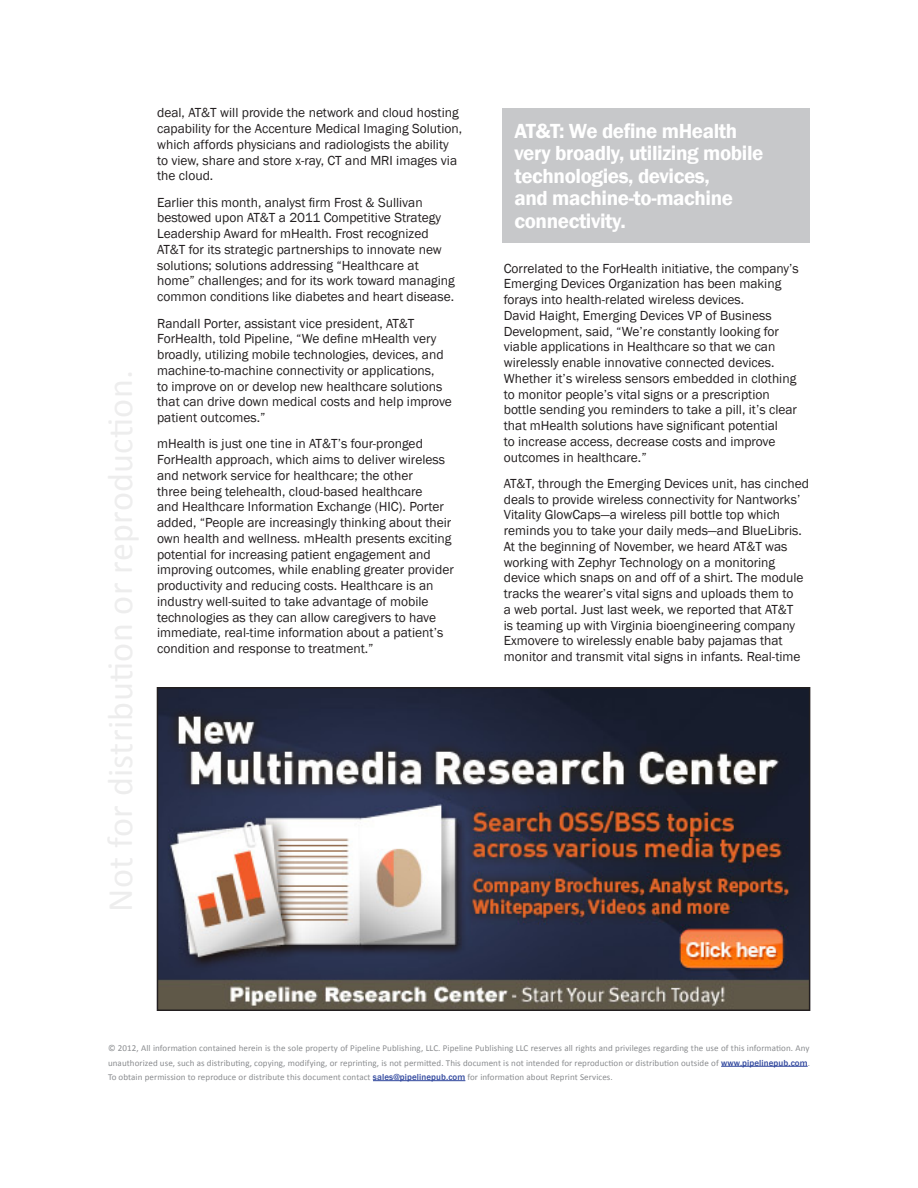
<style>
.page{position:relative;width:918px;height:1188px;background:#fff}
.page>*{position:absolute;margin:0;border:0;box-sizing:border-box;transform-origin:0 0}
.Body_Text{font:600 21px/22.5px "Franklin Gothic";letter-spacing:-.02em;color:#fff}
.Body_Text-2{font:13.5px/15.8px "Franklin Gothic";color:#231f20}
.t1{font:9px/14.4px "Calibri";letter-spacing:.01em;color:#8a8c8f;text-align:justify}
.s1{font-family:"Franklin Gothic";font-weight:500;color:#31489e}
</style>
<div class="page">
<hr style="left:721px;top:1066px;width:87px;height:1px;background:#31489e">
<hr style="left:373px;top:1080px;width:92px;height:1px;background:#31489e">
<div style="left:502px;top:108px;width:308px;height:135px;background:#c7c8ca"></div>
<img style="left:160px;top:690px;width:647px;height:318px">
<div style="left:157px;top:687px;width:653px;height:324px;border:2px solid #231f20"></div>
<p class="Body_Text-2" style="left:157px;top:105px;width:307px">deal, AT&amp;T will provide the network and cloud hosting capability for the Accenture Medical Imaging Solution, which affords physicians and radiologists the ability to view, share and store x-ray, CT and MRI images via the cloud.</p>
<p class="Body_Text-2" style="left:157px;top:195px;width:299px">Earlier this month, analyst firm Frost &amp; Sullivan bestowed upon AT&amp;T a 2011 Competitive Strategy Leadership Award for mHealth. Frost recognized AT&amp;T for its strategic partnerships to innovate new solutions; solutions addressing “Healthcare at home” challenges; and for its work toward managing common conditions like diabetes and heart disease.</p>
<p class="Body_Text-2" style="left:157px;top:315px;width:296px">Randall Porter, assistant vice president, AT&amp;T ForHealth, told Pipeline, “We define mHealth very broadly, utilizing mobile technologies, devices, and machine-to-machine connectivity or applications,<br>to improve on or develop new healthcare solutions that can drive down medical costs and help improve patient outcomes.”</p>
<p class="Body_Text-2" style="left:157px;top:436px;width:298px">mHealth is just one tine in AT&amp;T’s four-pronged ForHealth approach, which aims to deliver wireless and network service for healthcare; the other<br>three being telehealth, cloud-based healthcare<br>and Healthcare Information Exchange (HIC). Porter added, “People are increasingly thinking about their own health and wellness. mHealth presents exciting potential for increasing patient engagement and improving outcomes, while enabling greater provider productivity and reducing costs. Healthcare is an industry well-suited to take advantage of mobile technologies as they can allow caregivers to have immediate, real-time information about a patient’s condition and response to treatment.”</p>
<p class="Body_Text" style="left:514px;top:120px;width:250px">AT&amp;T: We define mHealth very broadly, utilizing mobile technologies, devices,<br>and machine-to-machine connectivity.</p>
<p class="Body_Text-2" style="left:504px;top:261px;width:297px">Correlated to the ForHealth initiative, the company’s Emerging Devices Organization has been making forays into health-related wireless devices.<br>David Haight, Emerging Devices VP of Business Development, said, “We’re constantly looking for viable applications in Healthcare so that we can wirelessly enable innovative connected devices.<br>Whether it’s wireless sensors embedded in clothing to monitor people’s vital signs or a prescription bottle sending you reminders to take a pill, it’s clear that mHealth solutions have significant potential<br>to increase access, decrease costs and improve outcomes in healthcare.”</p>
<p class="Body_Text-2" style="left:504px;top:476px;width:307px">AT&amp;T, through the Emerging Devices unit, has cinched deals to provide wireless connectivity for Nantworks’ Vitality GlowCaps—a wireless pill bottle top which reminds you to take your daily meds—and BlueLibris.<br>At the beginning of November, we heard AT&amp;T was working with Zephyr Technology on a monitoring device which snaps on and off of a shirt. The module tracks the wearer’s vital signs and uploads them to<br>a web portal. Just last week, we reported that AT&amp;T<br>is teaming up with Virginia bioengineering company Exmovere to wirelessly enable baby pajamas that monitor and transmit vital signs in infants. Real-time</p>
<p class="t1" style="left:108px;top:1041px;width:703px">© 2012, All information contained herein is the sole property of Pipeline Publishing, LLC. Pipeline Publishing LLC reserves all rights and privileges regarding the use of this information. Any unauthorized use, such as distributing, copying, modifying, or reprinting, is not permitted. This document is not intended for reproduction or distribution outside of <span class="s1">www.pipelinepub.com</span>.<br>To obtain permission to reproduce or distribute this document contact <span class="s1">sales@pipelinepub.com</span> for information about Reprint Services.</p>
</div>
